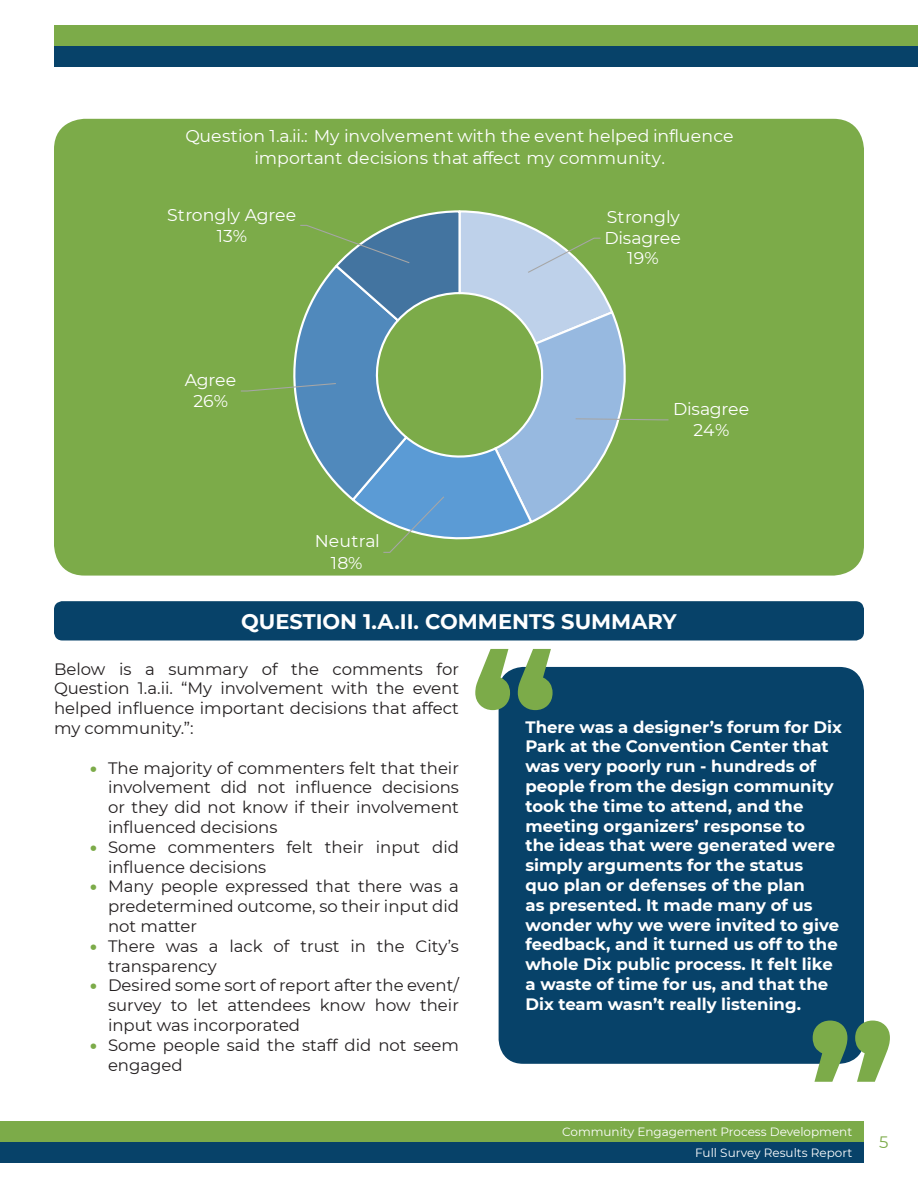
<style>
.page{position:relative;width:918px;height:1188px;background:#fff}
.page>*{position:absolute;margin:0;border:0;box-sizing:border-box;transform-origin:0 0}
.t1{font:700 180px "Montserrat";color:#7cab49}
.t2{font:700 21px "Montserrat";color:#fff}
.t3{font:17.1px/21.3px "Montserrat";color:#fff;text-align:center}
.t4{font:16.5px/19.8px "Montserrat";color:#231f20;text-align:justify}
.t5{font:700 16.5px/19.8px "Montserrat";color:#fff}
.t6{font:900 16.5px "Montserrat";color:#7cab49}
.t7{font:16.5px "Montserrat";color:#7cab49}
.t8{font:12px "Montserrat";color:#fff}
</style>
<div class="page">
<div style="left:54px;top:25px;width:864px;height:21px;background:#7cab49"></div>
<div style="left:0;top:1121px;width:864px;height:21px;background:#7cab49"></div>
<div style="left:54px;top:46px;width:864px;height:21px;background:#074269"></div>
<div style="left:0;top:1142px;width:864px;height:21px;background:#074269"></div>
<div style="left:499px;top:668px;width:364px;height:395px;background:#074269;border-radius:24px"></div>
<div style="left:499px;top:667px;width:365px;height:397px;border:2px solid #074269;border-radius:24px"></div>
<div style="left:54px;top:119px;width:810px;height:457px;background:#7cab49;border-radius:31px"></div>
<svg style="left:241px;top:210px;width:428px;height:343px"></svg>
<div style="left:55px;top:602px;width:808px;height:38px;background:#074269;border-radius:8px"></div>
<div style="left:54px;top:601px;width:810px;height:39px;border:2px solid #074269;border-radius:8px"></div>
<p class="t3" style="left:185px;top:125px;width:550px">Question 1.a.ii.: My involvement with the event helped influence important decisions that affect my community.</p>
<p class="t3" style="left:167px;top:204px;width:131px">Strongly Agree<br>13%</p>
<p class="t3" style="left:185px;top:369px;width:53px">Agree<br>26%</p>
<p class="t3" style="left:315px;top:530px;width:67px">Neutral<br>18%</p>
<p class="t3" style="left:605px;top:206px;width:78px;line-height:20.9px">Strongly<br>Disagree<br>19%</p>
<p class="t3" style="left:673px;top:397px;width:78px">Disagree<br>24%</p>
<p class="t2" style="left:241px;top:606px;width:437px">QUESTION 1.A.II. COMMENTS SUMMARY</p>
<p class="t4" style="left:54px;top:658px;width:407px">Below is a summary of the comments for Question 1.a.ii. “My involvement with the event helped influence important decisions that affect my community.”:</p>
<p class="t4" style="left:108px;top:757px;width:353px">The majority of commenters felt that their involvement did not influence decisions or they did not know if their involvement influenced decisions</p>
<p class="t4" style="left:108px;top:836px;width:353px">Some commenters felt their input did influence decisions</p>
<p class="t4" style="left:108px;top:876px;width:352px">Many people expressed that there was a predetermined outcome, so their input did not matter</p>
<p class="t4" style="left:108px;top:935px;width:353px">There was a lack of trust in the City’s transparency</p>
<p class="t4" style="left:108px;top:975px;width:353px">Desired some sort of report after the event/ survey to let attendees know how their input was incorporated</p>
<p class="t4" style="left:108px;top:1034px;width:353px">Some people said the staff did not seem engaged</p>
<p class="t6" style="left:90px;top:755px;width:8px">•</p>
<p class="t6" style="left:90px;top:835px;width:8px">•</p>
<p class="t6" style="left:90px;top:874px;width:8px">•</p>
<p class="t6" style="left:90px;top:934px;width:8px">•</p>
<p class="t6" style="left:90px;top:973px;width:8px">•</p>
<p class="t6" style="left:90px;top:1033px;width:8px">•</p>
<p class="t1" style="left:469px;top:589px;width:91px">“</p>
<p class="t5" style="left:526px;top:716px;width:318px">There was a designer’s forum for Dix Park at the Convention Center that was very poorly run - hundreds of people from the design community took the time to attend, and the meeting organizers’ response to<br>the ideas that were generated were simply arguments for the status<br>quo plan or defenses of the plan<br>as presented. It made many of us wonder why we were invited to give feedback, and it turned us off to the whole Dix public process. It felt like a waste of time for us, and that the Dix team wasn’t really listening.</p>
<p class="t1" style="left:806px;top:962px;width:91px">”</p>
<p class="t8" style="left:562px;top:1123px;width:292px">Community Engagement Process Development</p>
<p class="t8" style="left:695px;top:1144px;width:159px">Full Survey Results Report</p>
<p class="t7" style="left:879px;top:1130px;width:11px">5</p>
</div>
